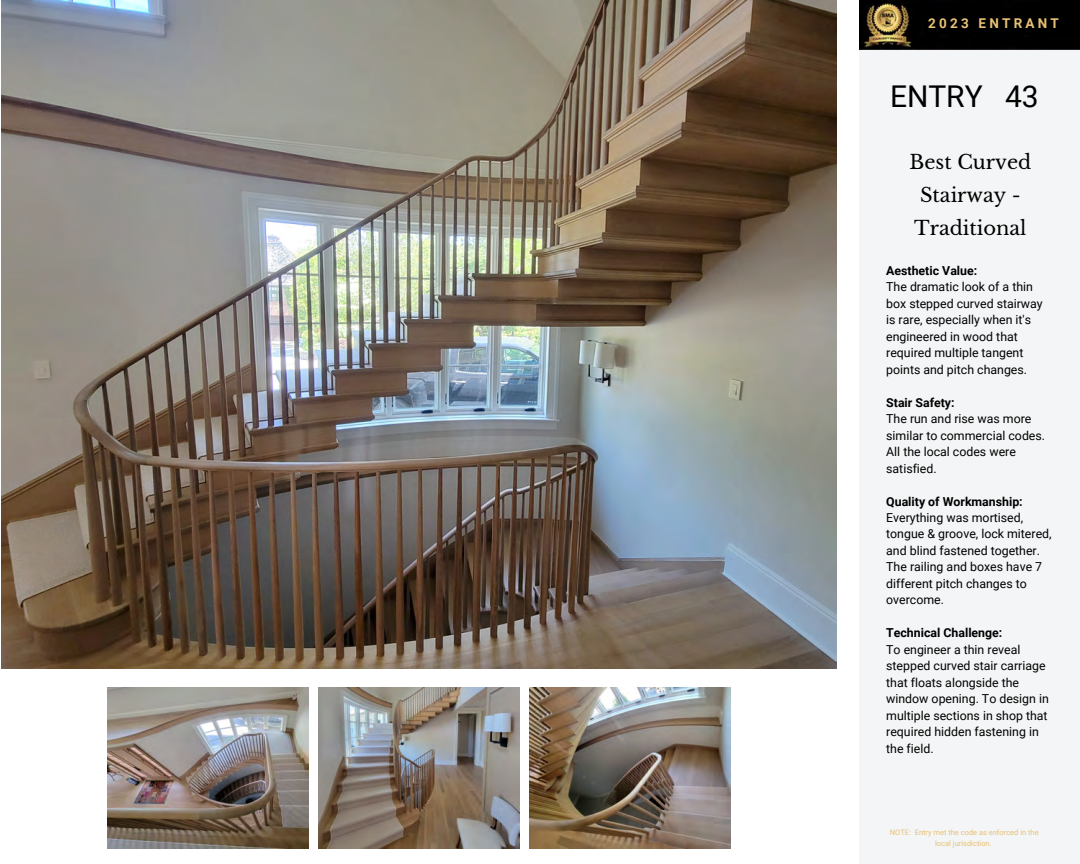
<style>
.page{position:relative;width:1080px;height:864px;background:#fff}
.page>*{position:absolute;margin:0;border:0;box-sizing:border-box;transform-origin:0 0}
.t1{font:30px "Roboto";color:#000}
.t2{font:19.35px/33px "Libre Baskerville";color:#000;text-align:center}
.t3{font:700 13.5px "Roboto";letter-spacing:.24em;color:#e8c176}
.t4{font:12.3px/16.5px "Roboto";color:#000}
.t5{font:700 12.3px "Roboto";color:#000}
.t6{font:7.5px/10.2px "Roboto";color:#e8c176;text-align:center}
</style>
<div class="page">
<img style="left:1px;top:0;width:835px;height:668px">
<img style="left:107px;top:687px;width:201px;height:161px">
<img style="left:318px;top:687px;width:202px;height:161px">
<img style="left:529px;top:687px;width:202px;height:161px">
<div style="left:859px;top:0;width:221px;height:864px;background:#f4f5f6"></div>
<img style="left:859px;top:0;width:221px;height:50px">
<div style="left:929px;top:10px;width:129px;height:24px;background:#000"></div>
<p class="t3" style="left:928px;top:16px;width:132px">2023 ENTRANT</p>
<h1 class="t1" style="left:890px;top:79px;width:150px">ENTRY 43</h1>
<h2 class="t2" style="left:910px;top:146px;width:123px">Best Curved<br>Stairway -<br>Traditional</h2>
<p class="t5" style="left:886px;top:264px;width:93px">Aesthetic Value:</p>
<p class="t4" style="left:886px;top:279px;width:158px">The dramatic look of a thin box stepped curved stairway is rare, especially when it's engineered in wood that required multiple tangent points and pitch changes.</p>
<p class="t5" style="left:886px;top:395px;width:70px">Stair Safety:</p>
<p class="t4" style="left:886px;top:411px;width:160px">The run and rise was more similar to commercial codes.<br>All the local codes were satisfied.</p>
<p class="t5" style="left:886px;top:494px;width:138px">Quality of Workmanship:</p>
<p class="t4" style="left:886px;top:510px;width:167px">Everything was mortised, tongue &amp; groove, lock mitered, and blind fastened together.<br>The railing and boxes have 7 different pitch changes to overcome.</p>
<p class="t5" style="left:886px;top:626px;width:118px">Technical Challenge:</p>
<p class="t4" style="left:886px;top:641px;width:164px">To engineer a thin reveal stepped curved stair carriage that floats alongside the window opening. To design in multiple sections in shop that required hidden fastening in the field.</p>
<p class="t6" style="left:890px;top:828px;width:150px">NOTE: Entry met the code as enforced in the local jurisdiction.</p>
</div>
